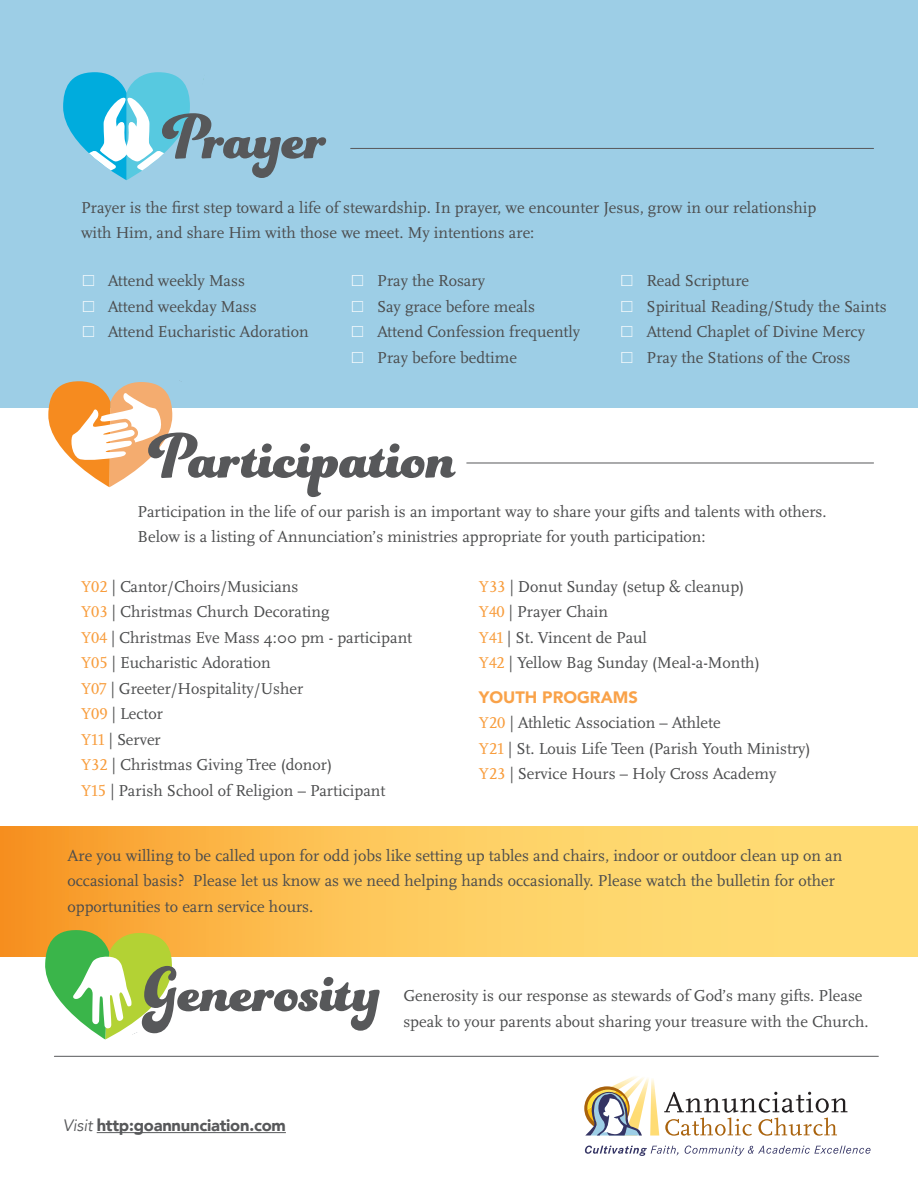
<style>
.page{position:relative;width:918px;height:1188px;background:#fff}
.page>*{position:absolute;margin:0;border:0;box-sizing:border-box;transform-origin:0 0}
.t1{font:700 67.8px "Funkydori";color:#57585a}
.t2{font:16.5px/25.5px "Scala Pro";color:#4b4c4d}
.t3{font:900 16.5px "Avenir";letter-spacing:-.015em;color:#57585a}
.t4{font:900 16.5px "Avenir";color:#f9a249}
.s1{font-weight:700;font-size:24px;color:#fff}
.s2{color:#f89d3d}
.s3{font-weight:400;font-style:italic}
</style>
<div class="page">
<div style="left:0;top:0;width:918px;height:407px;background:#9dcee6"></div>
<svg style="left:34px;top:380px;width:165px;height:108px"></svg>
<svg style="left:0;top:826px;width:918px;height:131px;background:#fdc75c"></svg>
<hr style="left:467px;top:463px;width:407px;height:1px;background:#57585a">
<svg style="left:585px;top:1146px;width:94px;height:10px"></svg>
<svg style="left:685px;top:1146px;width:186px;height:10px"></svg>
<svg style="left:584px;top:1076px;width:263px;height:60px"></svg>
<hr style="left:97px;top:1132px;width:189px;height:1px;background:#57585a">
<svg style="left:34px;top:918px;width:169px;height:122px"></svg>
<svg style="left:63px;top:72px;width:141px;height:108px"></svg>
<hr style="left:54px;top:1056px;width:824px;height:1px;background:#57585a">
<hr style="left:351px;top:148px;width:523px;height:1px;background:#57585a">
<h1 class="t1" style="left:162px;top:95px;width:166px">Prayer</h1>
<p class="t2" style="left:81px;top:194px;width:737px">Prayer is the first step toward a life of stewardship. In prayer, we encounter Jesus, grow in our relationship with Him, and share Him with those we meet. My intentions are:</p>
<p class="t2" style="left:81px;top:268px;width:229px"><span class="s1">▫</span> Attend weekly Mass<br><span class="s1">▫</span> Attend weekday Mass<br><span class="s1">▫</span> Attend Eucharistic Adoration</p>
<p class="t2" style="left:350px;top:268px;width:231px"><span class="s1">▫</span> Pray the Rosary<br><span class="s1">▫</span> Say grace before meals<br><span class="s1">▫</span> Attend Confession frequently <span class="s1">▫</span> Pray before bedtime</p>
<p class="t2" style="left:620px;top:268px;width:269px"><span class="s1">▫</span> Read Scripture<br><span class="s1">▫</span> Spiritual Reading/Study the Saints <span class="s1">▫</span> Attend Chaplet of Divine Mercy<br><span class="s1">▫</span> Pray the Stations of the Cross</p>
<h1 class="t1" style="left:148px;top:414px;width:311px">Participation</h1>
<p class="t2" style="left:138px;top:498px;width:691px">Participation in the life of our parish is an important way to share your gifts and talents with others.<br>Below is a listing of Annunciation’s ministries appropriate for youth participation:</p>
<p class="t2" style="left:81px;top:574px;width:333px"><span class="s2">Y02</span> | Cantor/Choirs/Musicians<br><span class="s2">Y03</span> | Christmas Church Decorating<br><span class="s2">Y04</span> | Christmas Eve Mass 4:00 pm - participant<br><span class="s2">Y05</span> | Eucharistic Adoration<br><span class="s2">Y07</span> | Greeter/Hospitality/Usher<br><span class="s2">Y09</span> | Lector<br><span class="s2">Y11</span> | Server<br><span class="s2">Y32</span> | Christmas Giving Tree (donor)<br><span class="s2">Y15</span> | Parish School of Religion – Participant</p>
<p class="t2" style="left:479px;top:574px;width:282px"><span class="s2">Y33</span> | Donut Sunday (setup &amp; cleanup)<br><span class="s2">Y40</span> | Prayer Chain<br><span class="s2">Y41</span> | St. Vincent de Paul<br><span class="s2">Y42</span> | Yellow Bag Sunday (Meal-a-Month)</p>
<p class="t4" style="left:479px;top:683px;width:161px">YOUTH PROGRAMS</p>
<p class="t2" style="left:479px;top:710px;width:333px"><span class="s2">Y20</span> | Athletic Association – Athlete<br><span class="s2">Y21</span> | St. Louis Life Teen (Parish Youth Ministry)<br><span class="s2">Y23</span> | Service Hours – Holy Cross Academy</p>
<p class="t2" style="left:68px;top:843px;width:776px">Are you willing to be called upon for odd jobs like setting up tables and chairs, indoor or outdoor clean up on an occasional basis? Please let us know as we need helping hands occasionally. Please watch the bulletin for other opportunities to earn service hours.</p>
<h1 class="t1" style="left:142px;top:948px;width:240px">Generosity</h1>
<p class="t2" style="left:403px;top:983px;width:467px">Generosity is our response as stewards of God’s many gifts. Please speak to your parents about sharing your treasure with the Church.</p>
<p class="t3" style="left:63px;top:1112px;width:225px"><span class="s3">Visit</span> http:goannunciation.com</p>
</div>
